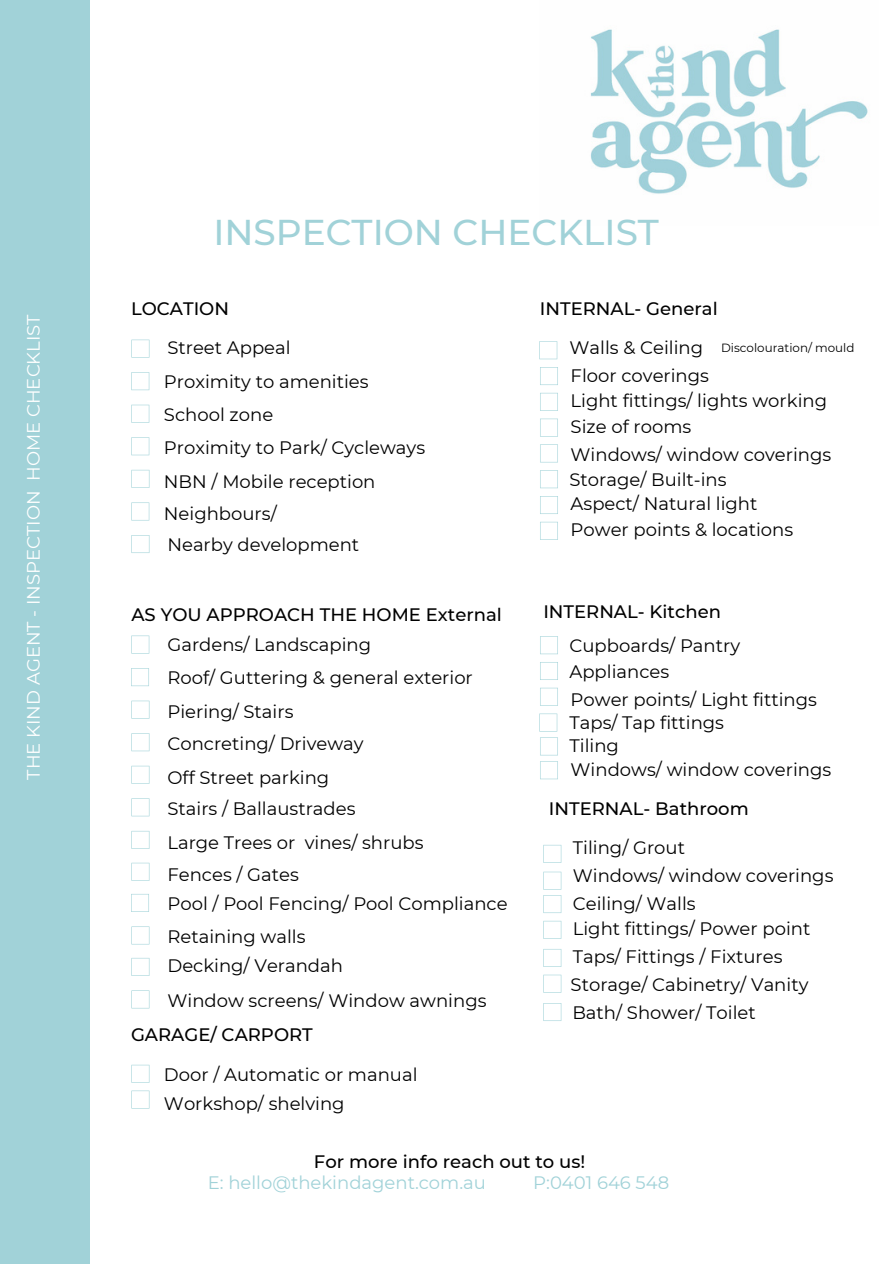
<style>
.page{position:relative;width:894px;height:1264px;background:#fff}
.page>*{position:absolute;margin:0;border:0;box-sizing:border-box;transform-origin:0 0}
.t1{font:500 35.85px "Montserrat";color:#a1d2d8}
.t2{font:18px/27.9px "Montserrat";color:#000}
.t3{font:500 18px "Montserrat";color:#000}
.t4{font:18px "Montserrat";color:#a1d2d8}
.t5{font:18px "Montserrat";color:#fff}
.t6{font:11.85px "Montserrat";color:#000}
</style>
<div class="page">
<div style="left:0;top:0;width:89px;height:1263px;background:#a1d2d8"></div>
<img style="left:591px;top:29px;width:277px;height:165px">
<svg style="left:131px;top:635px;width:18px;height:18px"></svg>
<svg style="left:131px;top:535px;width:18px;height:18px"></svg>
<svg style="left:131px;top:339px;width:18px;height:18px"></svg>
<svg style="left:131px;top:372px;width:18px;height:18px"></svg>
<svg style="left:131px;top:405px;width:18px;height:18px"></svg>
<svg style="left:131px;top:437px;width:18px;height:18px"></svg>
<svg style="left:131px;top:470px;width:18px;height:18px"></svg>
<svg style="left:131px;top:502px;width:18px;height:18px"></svg>
<svg style="left:131px;top:668px;width:18px;height:18px"></svg>
<svg style="left:131px;top:700px;width:18px;height:18px"></svg>
<svg style="left:131px;top:733px;width:18px;height:18px"></svg>
<svg style="left:131px;top:765px;width:18px;height:18px"></svg>
<svg style="left:131px;top:798px;width:18px;height:18px"></svg>
<svg style="left:131px;top:830px;width:18px;height:18px"></svg>
<svg style="left:131px;top:862px;width:18px;height:18px"></svg>
<svg style="left:131px;top:894px;width:18px;height:17px"></svg>
<svg style="left:540px;top:367px;width:18px;height:18px"></svg>
<svg style="left:540px;top:418px;width:18px;height:18px"></svg>
<svg style="left:540px;top:393px;width:18px;height:18px"></svg>
<svg style="left:539px;top:341px;width:18px;height:18px"></svg>
<svg style="left:540px;top:444px;width:18px;height:18px"></svg>
<svg style="left:540px;top:496px;width:18px;height:18px"></svg>
<svg style="left:540px;top:470px;width:18px;height:18px"></svg>
<svg style="left:131px;top:926px;width:18px;height:18px"></svg>
<svg style="left:131px;top:957px;width:18px;height:18px"></svg>
<svg style="left:131px;top:990px;width:18px;height:18px"></svg>
<svg style="left:539px;top:713px;width:18px;height:18px"></svg>
<svg style="left:540px;top:687px;width:18px;height:18px"></svg>
<svg style="left:540px;top:662px;width:18px;height:18px"></svg>
<svg style="left:540px;top:636px;width:18px;height:18px"></svg>
<svg style="left:540px;top:522px;width:18px;height:18px"></svg>
<svg style="left:540px;top:737px;width:18px;height:18px"></svg>
<svg style="left:540px;top:761px;width:18px;height:18px"></svg>
<svg style="left:543px;top:871px;width:18px;height:18px"></svg>
<svg style="left:543px;top:844px;width:18px;height:18px"></svg>
<svg style="left:543px;top:895px;width:18px;height:18px"></svg>
<svg style="left:543px;top:920px;width:18px;height:18px"></svg>
<svg style="left:543px;top:949px;width:18px;height:17px"></svg>
<svg style="left:543px;top:974px;width:18px;height:18px"></svg>
<svg style="left:543px;top:1003px;width:18px;height:18px"></svg>
<svg style="left:131px;top:1064px;width:18px;height:18px"></svg>
<svg style="left:131px;top:1090px;width:18px;height:18px"></svg>
<p class="t5" style="left:22px;top:779px;width:467px;rotate:-90deg">THE KIND AGENT - INSPECTION HOME CHECKLIST</p>
<h1 class="t1" style="left:213px;top:210px;width:447px">INSPECTION CHECKLIST</h1>
<p class="t3" style="left:131px;top:298px;width:99px">LOCATION</p>
<p class="t2" style="left:164px;top:331px;width:206px;line-height:33.6px">Street Appeal<br>Proximity to amenities<br>School zone</p>
<p class="t2" style="left:164px;top:433px;width:263px">Proximity to Park/ Cycleways</p>
<p class="t2" style="left:164px;top:466px;width:213px;line-height:31.5px">NBN / Mobile reception<br>Neighbours/</p>
<p class="t2" style="left:167px;top:531px;width:193px">Nearby development</p>
<p class="t3" style="left:131px;top:603px;width:372px">AS YOU APPROACH THE HOME External</p>
<p class="t2" style="left:167px;top:630px;width:205px">Gardens/ Landscaping</p>
<p class="t2" style="left:167px;top:664px;width:307px">Roof/ Guttering &amp; general exterior</p>
<p class="t2" style="left:167px;top:695px;width:197px;line-height:32px">Piering/ Stairs<br>Concreting/ Driveway</p>
<p class="t2" style="left:167px;top:762px;width:189px;line-height:30.3px">Off Street parking<br>Stairs / Ballaustrades</p>
<p class="t2" style="left:167px;top:828px;width:257px">Large Trees or vines/ shrubs</p>
<p class="t2" style="left:167px;top:860px;width:133px">Fences / Gates</p>
<p class="t2" style="left:167px;top:889px;width:341px">Pool / Pool Fencing/ Pool Compliance</p>
<p class="t2" style="left:167px;top:921px;width:177px;line-height:29.1px">Retaining walls<br>Decking/ Verandah</p>
<p class="t2" style="left:167px;top:986px;width:320px">Window screens/ Window awnings</p>
<p class="t3" style="left:131px;top:1023px;width:183px">GARAGE/ CARPORT</p>
<p class="t2" style="left:164px;top:1059px;width:255px;line-height:29.1px">Door / Automatic or manual<br>Workshop/ shelving</p>
<p class="t3" style="left:540px;top:298px;width:179px">INTERNAL- General</p>
<p class="t2" style="left:569px;top:334px;width:141px;line-height:27.5px">Walls &amp; Ceiling<br>Floor coverings</p>
<p class="t2" style="left:570px;top:387px;width:258px">Light fittings/ lights working</p>
<p class="t6" style="left:721px;top:341px;width:135px">Discolouration/ mould</p>
<p class="t2" style="left:570px;top:413px;width:262px">Size of rooms<br>Windows/ window coverings</p>
<p class="t2" style="left:569px;top:468px;width:189px;line-height:23.9px">Storage/ Built-ins<br>Aspect/ Natural light</p>
<p class="t2" style="left:570px;top:515px;width:224px">Power points &amp; locations</p>
<p class="t3" style="left:543px;top:600px;width:179px">INTERNAL- Kitchen</p>
<p class="t2" style="left:569px;top:632px;width:172px">Cupboards/ Pantry</p>
<p class="t2" style="left:569px;top:657px;width:101px">Appliances</p>
<p class="t2" style="left:570px;top:685px;width:248px">Power points/ Light fittings</p>
<p class="t2" style="left:569px;top:708px;width:156px">Taps/ Tap fittings</p>
<p class="t2" style="left:569px;top:734px;width:263px;line-height:23.4px">Tiling<br>Windows/ window coverings</p>
<p class="t3" style="left:548px;top:797px;width:201px">INTERNAL- Bathroom</p>
<p class="t2" style="left:572px;top:833px;width:262px">Tiling/ Grout<br>Windows/ window coverings<br>Ceiling/ Walls</p>
<p class="t2" style="left:570px;top:915px;width:241px">Light fittings/ Power point<br>Taps/ Fittings / Fixtures<br>Storage/ Cabinetry/ Vanity<br>Bath/ Shower/ Toilet</p>
<p class="t3" style="left:314px;top:1150px;width:273px">For more info reach out to us!</p>
<p class="t4" style="left:208px;top:1171px;width:280px">E: hello@thekindagent.com.au</p>
<p class="t4" style="left:533px;top:1171px;width:137px">P:0401 646 548</p>
</div>
